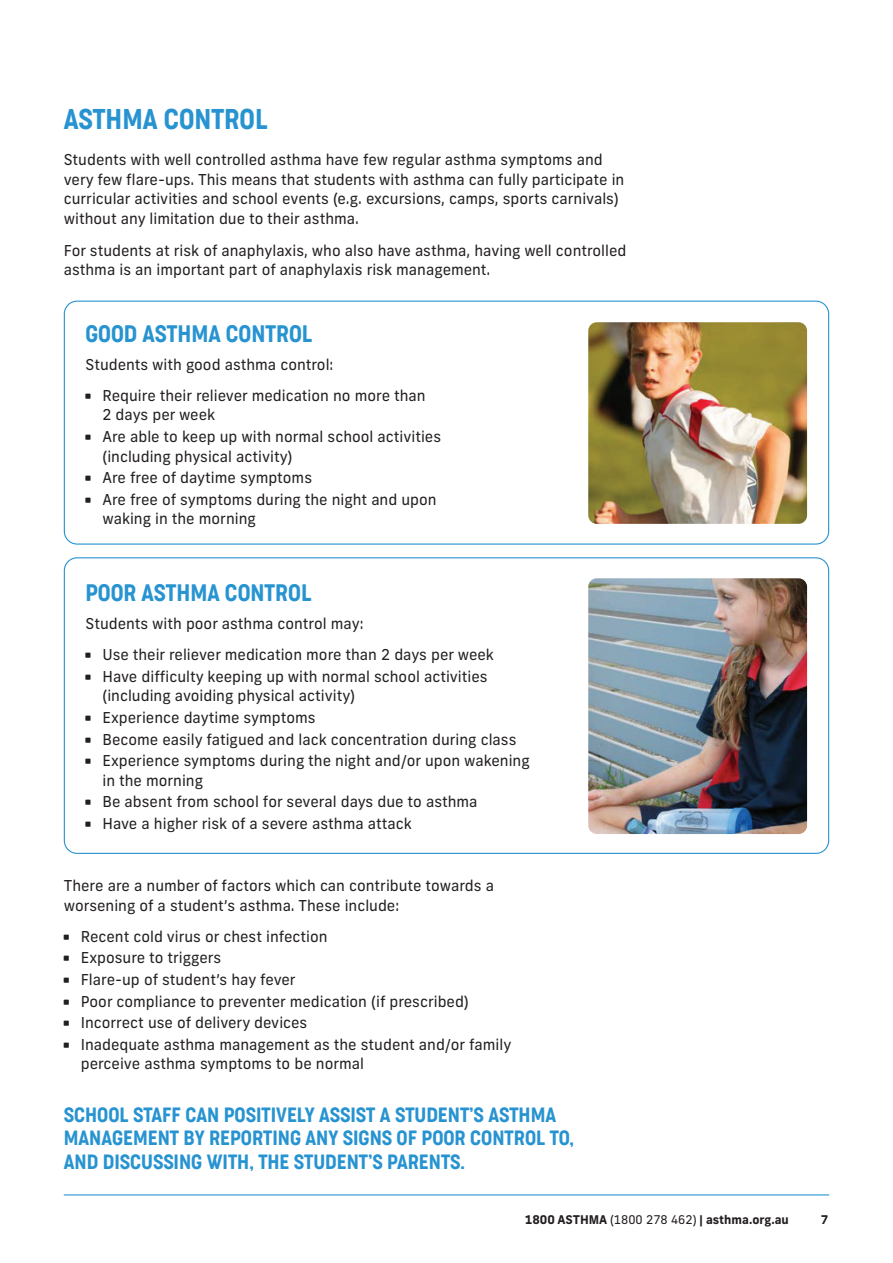
<style>
.page{position:relative;width:893px;height:1263px;background:#fff}
.page>*{position:absolute;margin:0;border:0;box-sizing:border-box;transform-origin:0 0}
.t1{font:300 27px "Cocogoose Condensed";color:#2793d1}
.Sub_Heading{font:300 22.5px "Cocogoose Condensed";color:#2793d1}
.t2{font:300 19.5px/23.4px "Cocogoose Condensed";color:#2793d1}
.Body_Copy{font:15px/19.5px "Frank New";color:#231f20}
.t3{font:700 12px "Frank New";color:#231f20}
.s1{font-weight:400}
</style>
<div class="page">
<div style="left:64px;top:301px;width:765px;height:244px;border:1px solid #2793d1;border-radius:13px"></div>
<img style="left:588px;top:322px;width:219px;height:202px">
<img style="left:588px;top:578px;width:219px;height:256px">
<hr style="left:64px;top:1194px;width:765px;height:1px;background:#2793d1">
<p class="t1" style="left:64px;top:100px;width:205px">ASTHMA CONTROL</p>
<p class="Body_Copy" style="left:64px;top:150px;width:562px">Students with well controlled asthma have few regular asthma symptoms and very few flare-ups. This means that students with asthma can fully participate in curricular activities and school events (e.g. excursions, camps, sports carnivals) without any limitation due to their asthma.</p>
<p class="Body_Copy" style="left:64px;top:241px;width:564px">For students at risk of anaphylaxis, who also have asthma, having well controlled asthma is an important part of anaphylaxis risk management.</p>
<p class="Sub_Heading" style="left:85px;top:318px;width:228px">GOOD ASTHMA CONTROL</p>
<p class="Body_Copy" style="left:85px;top:355px;width:249px">Students with good asthma control:</p>
<p class="Body_Copy" style="left:102px;top:386px;width:325px">Require their reliever medication no more than<br>2 days per week</p>
<p class="Body_Copy" style="left:102px;top:427px;width:340px">Are able to keep up with normal school activities (including physical activity)</p>
<p class="Body_Copy" style="left:102px;top:468px;width:211px">Are free of daytime symptoms</p>
<p class="Body_Copy" style="left:102px;top:489px;width:336px">Are free of symptoms during the night and upon waking in the morning</p>
<p class="Sub_Heading" style="left:85px;top:578px;width:228px">POOR ASTHMA CONTROL</p>
<p class="Body_Copy" style="left:85px;top:614px;width:280px">Students with poor asthma control may:</p>
<p class="Body_Copy" style="left:102px;top:645px;width:393px">Use their reliever medication more than 2 days per week</p>
<p class="Body_Copy" style="left:102px;top:666px;width:387px">Have difficulty keeping up with normal school activities (including avoiding physical activity)</p>
<p class="Body_Copy" style="left:102px;top:707px;width:215px">Experience daytime symptoms</p>
<p class="Body_Copy" style="left:102px;top:729px;width:415px">Become easily fatigued and lack concentration during class</p>
<p class="Body_Copy" style="left:102px;top:751px;width:429px">Experience symptoms during the night and/or upon wakening in the morning</p>
<p class="Body_Copy" style="left:102px;top:792px;width:377px">Be absent from school for several days due to asthma</p>
<p class="Body_Copy" style="left:102px;top:813px;width:311px">Have a higher risk of a severe asthma attack</p>
<p class="Body_Copy" style="left:64px;top:876px;width:432px">There are a number of factors which can contribute towards a worsening of a student’s asthma. These include:</p>
<p class="Body_Copy" style="left:81px;top:926px;width:248px">Recent cold virus or chest infection</p>
<p class="Body_Copy" style="left:81px;top:948px;width:142px">Exposure to triggers</p>
<p class="Body_Copy" style="left:81px;top:970px;width:216px">Flare-up of student’s hay fever</p>
<p class="Body_Copy" style="left:81px;top:991px;width:390px">Poor compliance to preventer medication (if prescribed)</p>
<p class="Body_Copy" style="left:81px;top:1013px;width:228px">Incorrect use of delivery devices</p>
<p class="Body_Copy" style="left:81px;top:1034px;width:432px">Inadequate asthma management as the student and/or family perceive asthma symptoms to be normal</p>
<p class="t2" style="left:64px;top:1103px;width:512px">SCHOOL STAFF CAN POSITIVELY ASSIST A STUDENT’S ASTHMA<br>MANAGEMENT BY REPORTING ANY SIGNS OF POOR CONTROL TO,<br>AND DISCUSSING WITH, THE STUDENT’S PARENTS.</p>
<p class="t3" style="left:525px;top:1212px;width:265px">1800 ASTHMA <span class="s1">(1800 278 462)</span> | asthma.org.au</p>
<p class="t3" style="left:821px;top:1212px;width:9px">7</p>
</div>
